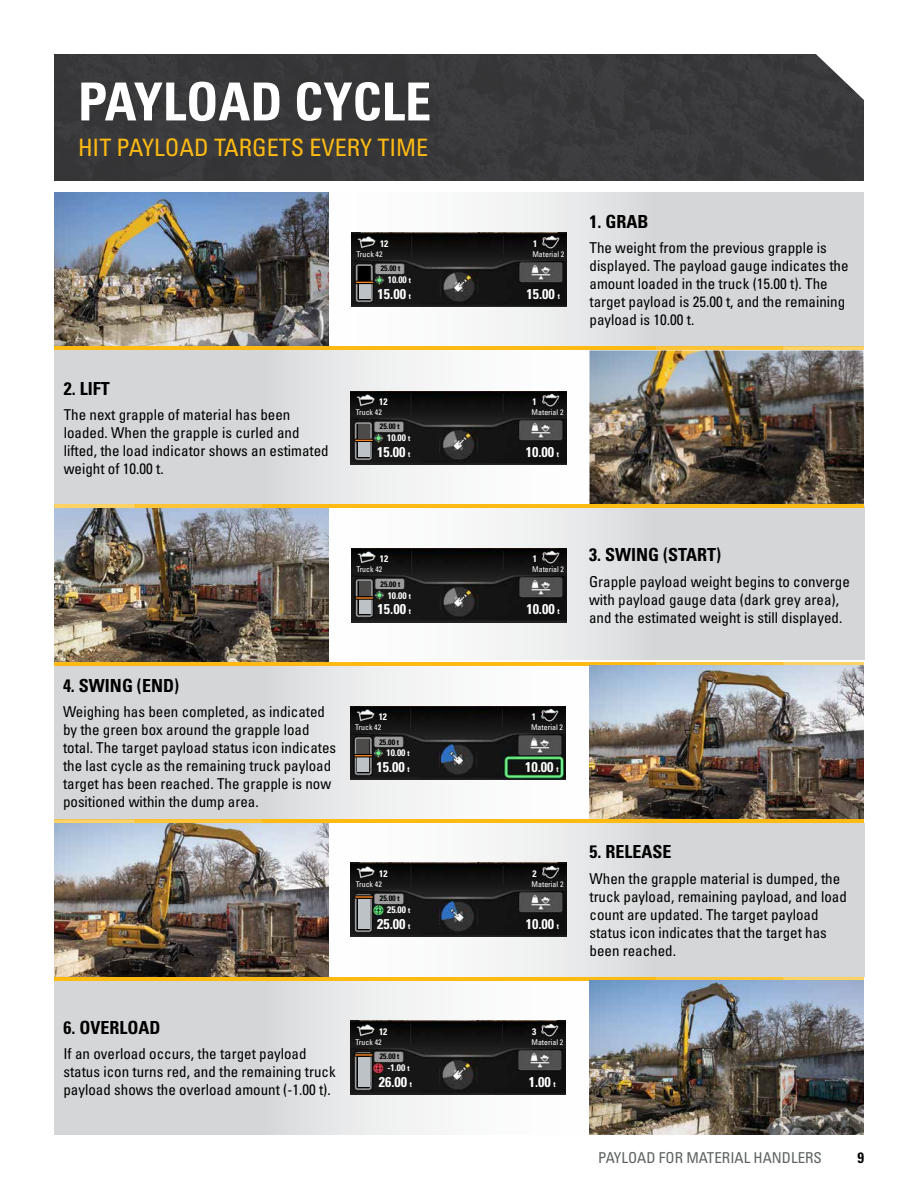
<style>
.page{position:relative;width:918px;height:1188px;background:#fff}
.page>*{position:absolute;margin:0;border:0;box-sizing:border-box;transform-origin:0 0}
.t1{font:52.5px "Univers LTCYR 67 Bold Cond";color:#fff}
.t2{font:condensed 24px "Univers LTCYR 57";color:#fdba12}
.t3{font:18px "Univers LTCYR 67 Bold Cond";color:#000}
.t4{font:condensed 15px/18px "Univers LTCYR 57";color:#000}
.t5{font:condensed 15px "Univers LTCYR 57";color:#5e6263}
.t6{font:15px "Univers LTCYR 67 Bold Cond";color:#000}
.t7{font:14.1px "Univers LTCYR 67 Bold Cond";color:#fff}
.t8{font:9.45px "Univers LTCYR 67 Bold Cond";color:#fff}
.t9{font:condensed 7.8px "Univers LTCYR 57";color:#fff}
.t10{font:7.8px "Univers LTCYR 67 Bold Cond";color:#000}
.s1{font-size:7.8px}
</style>
<div class="page">
<svg style="left:54px;top:981px;width:512px;height:153px"></svg>
<svg style="left:54px;top:666px;width:536px;height:153px"></svg>
<svg style="left:54px;top:350px;width:536px;height:154px"></svg>
<svg style="left:350px;top:823px;width:514px;height:154px"></svg>
<svg style="left:351px;top:193px;width:513px;height:153px"></svg>
<svg style="left:351px;top:508px;width:513px;height:152px"></svg>
<div style="left:54px;top:54px;width:810px;height:127px;background:#383739"></div>
<img style="left:54px;top:193px;width:275px;height:153px">
<img style="left:590px;top:350px;width:274px;height:154px">
<hr style="left:54px;top:346px;width:601px;height:4px;background:#fdba12">
<hr style="left:654px;top:346px;width:128px;height:4px;background:#fdc436">
<svg style="left:782px;top:346px;width:82px;height:4px"></svg>
<img style="left:54px;top:508px;width:275px;height:154px">
<hr style="left:263px;top:504px;width:601px;height:4px;background:#fdba12">
<hr style="left:136px;top:504px;width:128px;height:4px;background:#fdc436">
<hr style="left:54px;top:504px;width:82px;height:4px;background:#fdd265">
<hr style="left:54px;top:662px;width:601px;height:4px;background:#fdba12">
<svg style="left:654px;top:662px;width:128px;height:4px"></svg>
<svg style="left:782px;top:662px;width:82px;height:4px"></svg>
<img style="left:590px;top:666px;width:274px;height:153px">
<hr style="left:263px;top:819px;width:601px;height:4px;background:#fdba12">
<hr style="left:136px;top:819px;width:128px;height:4px;background:#fdc436">
<svg style="left:54px;top:819px;width:82px;height:4px"></svg>
<img style="left:54px;top:823px;width:275px;height:154px">
<hr style="left:54px;top:977px;width:601px;height:4px;background:#fdba12">
<svg style="left:654px;top:977px;width:128px;height:4px"></svg>
<svg style="left:782px;top:977px;width:82px;height:4px"></svg>
<img style="left:589px;top:981px;width:275px;height:153px">
<img style="left:350px;top:706px;width:215px;height:74px">
<div style="left:358px;top:739px;width:11px;height:15px;background:#4d4a4a"></div>
<div style="left:358px;top:758px;width:11px;height:14px;background:#bcc2c6"></div>
<div style="left:354px;top:754px;width:19px;height:3px;border:1px solid #000"></div>
<img style="left:351px;top:863px;width:215px;height:73px">
<div style="left:354px;top:895px;width:20px;height:4px;border:1px solid #000"></div>
<div style="left:358px;top:899px;width:12px;height:29px;background:#bcc2c6"></div>
<img style="left:351px;top:1021px;width:215px;height:74px">
<div style="left:354px;top:1053px;width:20px;height:4px;border:1px solid #000"></div>
<div style="left:358px;top:1057px;width:12px;height:29px;background:#bcc2c6"></div>
<img style="left:352px;top:233px;width:215px;height:74px">
<div style="left:359px;top:284px;width:11px;height:14px;background:#bcc2c6"></div>
<div style="left:355px;top:281px;width:19px;height:3px;border:1px solid #000"></div>
<img style="left:351px;top:548px;width:216px;height:74px">
<div style="left:359px;top:582px;width:11px;height:14px;background:#4d4a4a"></div>
<div style="left:359px;top:600px;width:11px;height:14px;background:#bcc2c6"></div>
<div style="left:355px;top:596px;width:19px;height:4px;border:1px solid #000"></div>
<img style="left:351px;top:391px;width:215px;height:74px">
<div style="left:354px;top:439px;width:20px;height:3px;border:1px solid #000"></div>
<div style="left:358px;top:442px;width:12px;height:15px;background:#bcc2c6"></div>
<div style="left:358px;top:424px;width:12px;height:15px;background:#4d4a4a"></div>
<h1 class="t1" style="left:78px;top:70px;width:355px">PAYLOAD CYCLE</h1>
<h2 class="t2" style="left:78px;top:133px;width:352px">HIT PAYLOAD TARGETS EVERY TIME</h2>
<p class="t8" style="left:380px;top:238px;width:10px">12</p>
<p class="t8" style="left:533px;top:238px;width:6px">1</p>
<p class="t9" style="left:357px;top:249px;width:28px">Truck 42</p>
<p class="t9" style="left:532px;top:249px;width:33px">Material 2</p>
<p class="t10" style="left:381px;top:264px;width:21px">25.00 t</p>
<p class="t8" style="left:388px;top:274px;width:25px">10.00 <span class="s1">t</span></p>
<p class="t7" style="left:378px;top:285px;width:35px">15.00 <span class="s1">t</span></p>
<p class="t7" style="left:527px;top:285px;width:35px">15.00 <span class="s1">t</span></p>
<p class="t3" style="left:64px;top:377px;width:47px">2. LIFT</p>
<p class="t4" style="left:64px;top:406px;width:266px">The next grapple of material has been loaded. When the grapple is curled and lifted, the load indicator shows an estimated weight of 10.00 t.</p>
<p class="t8" style="left:379px;top:396px;width:10px">12</p>
<p class="t8" style="left:532px;top:396px;width:6px">1</p>
<p class="t9" style="left:356px;top:407px;width:28px">Truck 42</p>
<p class="t9" style="left:532px;top:407px;width:33px">Material 2</p>
<p class="t10" style="left:380px;top:422px;width:21px">25.00 t</p>
<p class="t8" style="left:387px;top:432px;width:25px">10.00 <span class="s1">t</span></p>
<p class="t7" style="left:377px;top:443px;width:35px">15.00 <span class="s1">t</span></p>
<p class="t7" style="left:526px;top:443px;width:35px">10.00 <span class="s1">t</span></p>
<p class="t3" style="left:590px;top:211px;width:60px">1. GRAB</p>
<p class="t4" style="left:590px;top:239px;width:261px">The weight from the previous grapple is displayed. The payload gauge indicates the amount loaded in the truck (15.00 t). The target payload is 25.00 t, and the remaining payload is 10.00 t.</p>
<p class="t8" style="left:380px;top:553px;width:10px">12</p>
<p class="t8" style="left:533px;top:553px;width:6px">1</p>
<p class="t9" style="left:356px;top:565px;width:28px">Truck 42</p>
<p class="t9" style="left:532px;top:565px;width:33px">Material 2</p>
<p class="t10" style="left:381px;top:579px;width:21px">25.00 t</p>
<p class="t8" style="left:388px;top:589px;width:25px">10.00 <span class="s1">t</span></p>
<p class="t7" style="left:378px;top:601px;width:35px">15.00 <span class="s1">t</span></p>
<p class="t7" style="left:526px;top:601px;width:35px">10.00 <span class="s1">t</span></p>
<p class="t3" style="left:63px;top:674px;width:118px">4. SWING (END)</p>
<p class="t4" style="left:63px;top:703px;width:275px">Weighing has been completed, as indicated by the green box around the grapple load total. The target payload status icon indicates the last cycle as the remaining truck payload target has been reached. The grapple is now positioned within the dump area.</p>
<p class="t8" style="left:379px;top:711px;width:10px">12</p>
<p class="t8" style="left:532px;top:711px;width:6px">1</p>
<p class="t9" style="left:355px;top:722px;width:28px">Truck 42</p>
<p class="t9" style="left:531px;top:722px;width:33px">Material 2</p>
<p class="t10" style="left:379px;top:737px;width:21px">25.00 t</p>
<p class="t8" style="left:387px;top:747px;width:25px">10.00 <span class="s1">t</span></p>
<p class="t7" style="left:377px;top:759px;width:35px">15.00 <span class="s1">t</span></p>
<p class="t7" style="left:525px;top:759px;width:35px">10.00 <span class="s1">t</span></p>
<p class="t8" style="left:379px;top:868px;width:10px">12</p>
<p class="t8" style="left:532px;top:868px;width:6px">2</p>
<p class="t9" style="left:356px;top:879px;width:28px">Truck 42</p>
<p class="t9" style="left:532px;top:879px;width:33px">Material 2</p>
<p class="t10" style="left:380px;top:894px;width:21px">25.00 t</p>
<p class="t8" style="left:387px;top:904px;width:25px">25.00 <span class="s1">t</span></p>
<p class="t7" style="left:377px;top:915px;width:35px">25.00 <span class="s1">t</span></p>
<p class="t7" style="left:526px;top:915px;width:35px">10.00 <span class="s1">t</span></p>
<p class="t3" style="left:589px;top:544px;width:133px">3. SWING (START)</p>
<p class="t4" style="left:589px;top:572px;width:262px">Grapple payload weight begins to converge with payload gauge data (dark grey area), and the estimated weight is still displayed.</p>
<p class="t3" style="left:590px;top:841px;width:83px">5. RELEASE</p>
<p class="t4" style="left:590px;top:869px;width:259px">When the grapple material is dumped, the truck payload, remaining payload, and load count are updated. The target payload status icon indicates that the target has been reached.</p>
<p class="t3" style="left:63px;top:1016px;width:98px">6. OVERLOAD</p>
<p class="t4" style="left:63px;top:1045px;width:274px">If an overload occurs, the target payload status icon turns red, and the remaining truck payload shows the overload amount (-1.00 t).</p>
<p class="t8" style="left:379px;top:1026px;width:10px">12</p>
<p class="t8" style="left:532px;top:1026px;width:6px">3</p>
<p class="t9" style="left:356px;top:1037px;width:28px">Truck 42</p>
<p class="t9" style="left:531px;top:1037px;width:33px">Material 2</p>
<p class="t10" style="left:380px;top:1052px;width:21px">25.00 t</p>
<p class="t8" style="left:387px;top:1062px;width:24px">-1.00 <span class="s1">t</span></p>
<p class="t7" style="left:379px;top:1073px;width:35px">26.00 <span class="s1">t</span></p>
<p class="t7" style="left:529px;top:1073px;width:29px">1.00 <span class="s1">t</span></p>
<p class="t5" style="left:598px;top:1148px;width:225px">PAYLOAD FOR MATERIAL HANDLERS</p>
<p class="t6" style="left:857px;top:1148px;width:8px">9</p>
</div>
